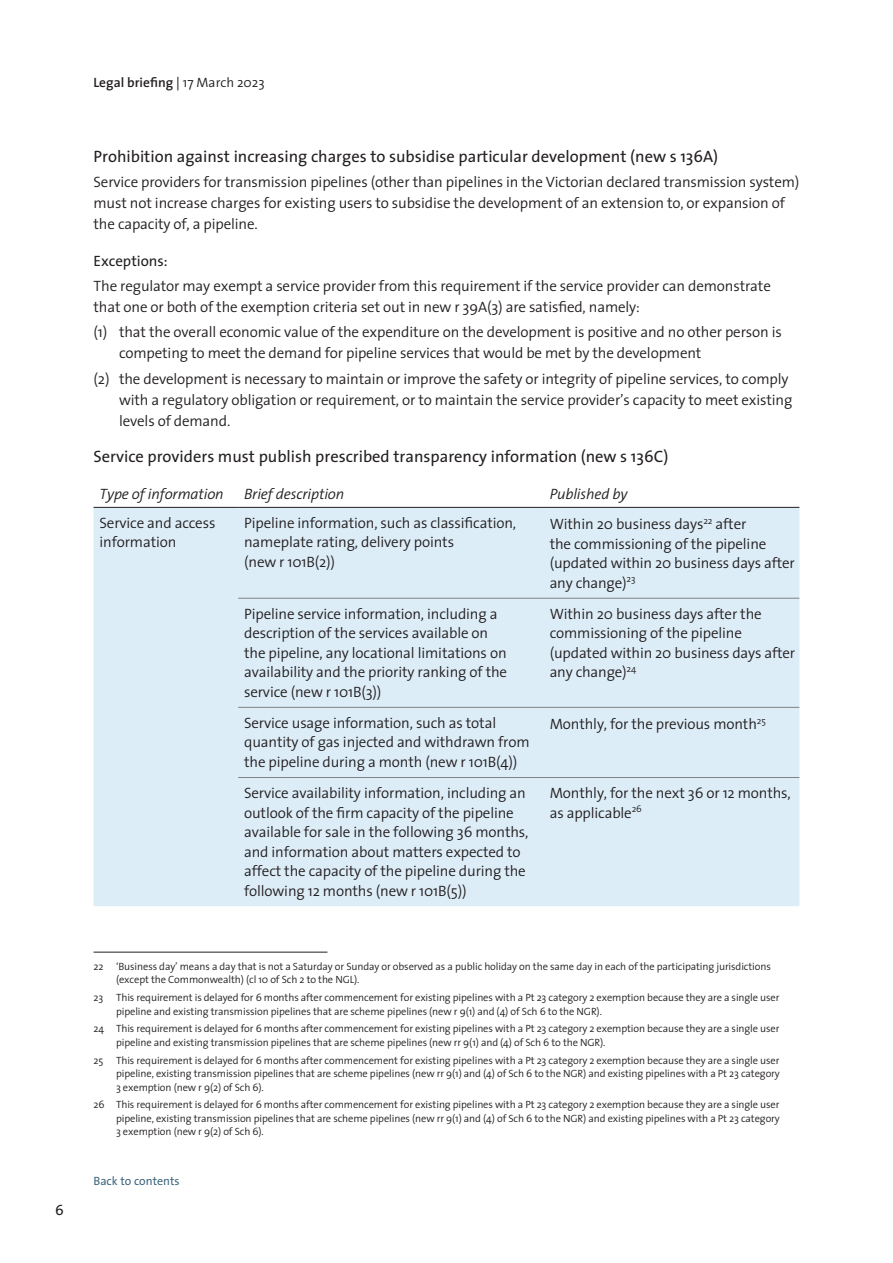
<style>
.page{position:relative;width:893px;height:1263px;background:#fff}
.page>*{position:absolute;margin:0;border:0;box-sizing:border-box;transform-origin:0 0}
.Head_3{font:16.5px "The Sans";color:#231f20}
.Text{font:300 15px/19.5px "The Sans";letter-spacing:-.01em;color:#231f20}
.Text-2{font:italic 300 15px "The Sans";letter-spacing:-.01em;color:#231f20}
.Head_3-2{font:15px "The Sans";color:#231f20}
.t1{font:15px "The Sans Caps";color:#231f20}
.t2{font:600 13.5px "The Sans";color:#231f20}
.Head_1{font:12px "The Sans";color:#40687e}
.Foot_note{font:300 10.5px/13.5px "The Sans";letter-spacing:-.01em;color:#231f20}
.s1{font-weight:400}
.s2{font-weight:300}
</style>
<div class="page">
<div style="left:94px;top:508px;width:705px;height:398px;background:#ddedf8"></div>
<hr style="left:94px;top:507px;width:144px;height:1px;background:#231f20">
<hr style="left:238px;top:507px;width:299px;height:1px;background:#231f20">
<hr style="left:537px;top:507px;width:262px;height:1px;background:#231f20">
<hr style="left:238px;top:598px;width:299px;height:1px;background:#808285">
<hr style="left:537px;top:598px;width:262px;height:1px;background:#808285">
<hr style="left:238px;top:707px;width:299px;height:1px;background:#808285">
<hr style="left:537px;top:707px;width:262px;height:1px;background:#808285">
<hr style="left:238px;top:777px;width:299px;height:1px;background:#808285">
<hr style="left:537px;top:777px;width:262px;height:1px;background:#808285">
<hr style="left:94px;top:952px;width:233px;height:1px;background:#231f20">
<p class="t1" style="left:55px;top:1198px;width:10px">6</p>
<p class="t2" style="left:94px;top:71px;width:173px">Legal briefing <span class="s1">|</span> <span class="s2">17 March 2023</span></p>
<p class="Head_3" style="left:94px;top:143px;width:626px">Prohibition against increasing charges to subsidise particular development (new s 136A)</p>
<p class="Text" style="left:94px;top:171px;width:707px;line-height:21px">Service providers for transmission pipelines (other than pipelines in the Victorian declared transmission system) must not increase charges for existing users to subsidise the development of an extension to, or expansion of the capacity of, a pipeline.</p>
<p class="Head_3-2" style="left:94px;top:248px;width:76px">Exceptions:</p>
<p class="Text" style="left:94px;top:275px;width:679px;line-height:21px">The regulator may exempt a service provider from this requirement if the service provider can demonstrate that one or both of the exemption criteria set out in new r 39A(3) are satisfied, namely:</p>
<p class="Text" style="left:119px;top:321px;width:664px;line-height:21px;text-indent:-25px">(1) that the overall economic value of the expenditure on the development is positive and no other person is competing to meet the demand for pipeline services that would be met by the development</p>
<p class="Text" style="left:119px;top:367px;width:675px;line-height:21px;text-indent:-25px">(2) the development is necessary to maintain or improve the safety or integrity of pipeline services, to comply with a regulatory obligation or requirement, or to maintain the service provider’s capacity to meet existing levels of demand.</p>
<p class="Head_3" style="left:94px;top:443px;width:576px">Service providers must publish prescribed transparency information (new s 136C)</p>
<p class="Text-2" style="left:100px;top:481px;width:126px">Type of information</p>
<p class="Text-2" style="left:244px;top:481px;width:102px">Brief description</p>
<p class="Text-2" style="left:550px;top:481px;width:79px">Published by</p>
<p class="Text" style="left:100px;top:512px;width:117px">Service and access information</p>
<p class="Text" style="left:244px;top:512px;width:274px">Pipeline information, such as classification, nameplate rating, delivery points<br>(new r 101B(2))</p>
<p class="Text" style="left:550px;top:514px;width:247px">Within 20 business days<sup>22</sup> after<br>the commissioning of the pipeline (updated within 20 business days after any change)<sup>23</sup></p>
<p class="Text" style="left:244px;top:603px;width:265px">Pipeline service information, including a description of the services available on the pipeline, any locational limitations on availability and the priority ranking of the service (new r 101B(3))</p>
<p class="Text" style="left:550px;top:603px;width:247px">Within 20 business days after the commissioning of the pipeline (updated within 20 business days after any change)<sup>24</sup></p>
<p class="Text" style="left:244px;top:712px;width:287px">Service usage information, such as total quantity of gas injected and withdrawn from the pipeline during a month (new r 101B(4))</p>
<p class="Text" style="left:550px;top:714px;width:218px">Monthly, for the previous month<sup>25</sup></p>
<p class="Text" style="left:244px;top:783px;width:286px">Service availability information, including an outlook of the firm capacity of the pipeline available for sale in the following 36 months, and information about matters expected to affect the capacity of the pipeline during the following 12 months (new r 101B(5))</p>
<p class="Text" style="left:550px;top:783px;width:243px">Monthly, for the next 36 or 12 months, as applicable<sup>26</sup></p>
<p class="Foot_note" style="left:116px;top:959px;width:656px;text-indent:-22px">22 ‘Business day’ means a day that is not a Saturday or Sunday or observed as a public holiday on the same day in each of the participating jurisdictions (except the Commonwealth) (cl 10 of Sch 2 to the NGL).</p>
<p class="Foot_note" style="left:116px;top:990px;width:665px;text-indent:-22px">23 This requirement is delayed for 6 months after commencement for existing pipelines with a Pt 23 category 2 exemption because they are a single user pipeline and existing transmission pipelines that are scheme pipelines (new r 9(1) and (4) of Sch 6 to the NGR).</p>
<p class="Foot_note" style="left:116px;top:1022px;width:665px;text-indent:-22px">24 This requirement is delayed for 6 months after commencement for existing pipelines with a Pt 23 category 2 exemption because they are a single user pipeline and existing transmission pipelines that are scheme pipelines (new rr 9(1) and (4) of Sch 6 to the NGR).</p>
<p class="Foot_note" style="left:116px;top:1053px;width:665px;text-align:justify;text-indent:-22px">25 This requirement is delayed for 6 months after commencement for existing pipelines with a Pt 23 category 2 exemption because they are a single user pipeline, existing transmission pipelines that are scheme pipelines (new rr 9(1) and (4) of Sch 6 to the NGR) and existing pipelines with a Pt 23 category 3 exemption (new r 9(2) of Sch 6).</p>
<p class="Foot_note" style="left:116px;top:1098px;width:665px;text-align:justify;text-indent:-22px">26 This requirement is delayed for 6 months after commencement for existing pipelines with a Pt 23 category 2 exemption because they are a single user pipeline, existing transmission pipelines that are scheme pipelines (new rr 9(1) and (4) of Sch 6 to the NGR) and existing pipelines with a Pt 23 category 3 exemption (new r 9(2) of Sch 6).</p>
<p class="Head_1" style="left:94px;top:1171px;width:88px">Back to contents</p>
</div>
